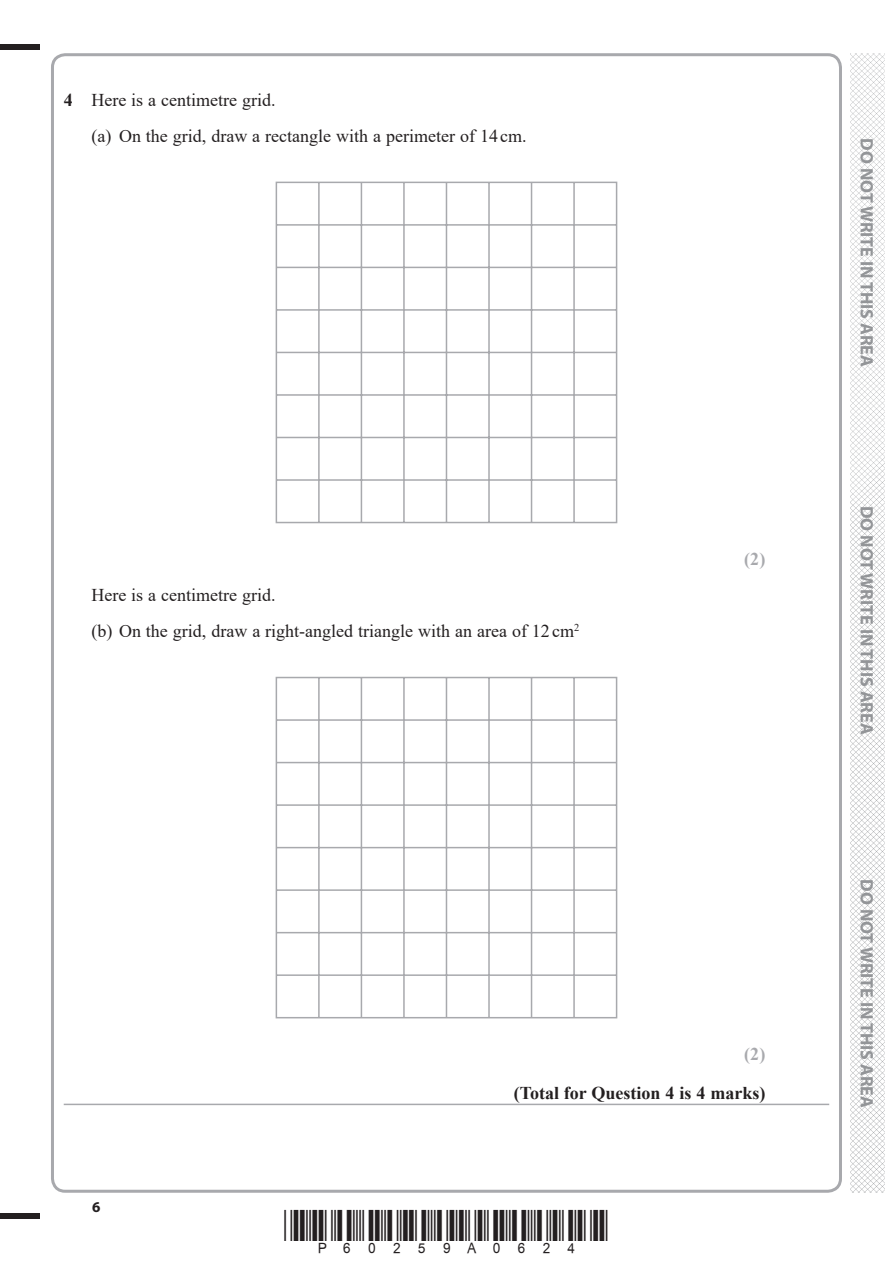
<style>
.page{position:relative;width:893px;height:1263px;background:#fff}
.page>*{position:absolute;margin:0;border:0;box-sizing:border-box;transform-origin:0 0}
.t1{font:18px/36px "Times New Roman";color:#231f20}
.t2{font:700 18px "Myriad Pro";color:#939598}
.t3{font:700 18px "Times New Roman";color:#231f20}
.t4{font:700 18px "Times New Roman";color:#a8a9ad}
.t5{font:700 15px "Myriad Pro";color:#231f20}
.s1{font-weight:700}
</style>
<div class="page">
<div style="left:0;top:44px;width:40px;height:5px;background:#231f20"></div>
<div style="left:0;top:1214px;width:40px;height:5px;background:#231f20"></div>
<img style="left:850px;top:53px;width:34px;height:1140px">
<hr style="left:64px;top:1104px;width:765px;height:1px;background:#a8a9ad">
<svg style="left:275px;top:181px;width:343px;height:343px"></svg>
<svg style="left:275px;top:676px;width:343px;height:343px"></svg>
<p class="t1" style="left:91px;top:82px;width:437px;text-indent:-28px"><span class="s1">4</span> Here is a centimetre grid.<br>(a) On the grid, draw a rectangle with a perimeter of 14 cm.</p>
<p class="t1" style="left:91px;top:577px;width:489px">Here is a centimetre grid.<br>(b) On the grid, draw a right-angled triangle with an area of 12 cm<sup>2</sup></p>
<p class="t4" style="left:744px;top:549px;width:23px">(2)</p>
<p class="t5" style="left:92px;top:1198px;width:10px">6</p>
<p class="t4" style="left:744px;top:1044px;width:23px">(2)</p>
<p class="t3" style="left:514px;top:1083px;width:253px">(Total for Question 4 is 4 marks)</p>
<p class="t2" style="left:877px;top:138px;width:230px;rotate:90deg">DO NOT WRITE IN THIS AREA</p>
<p class="t2" style="left:877px;top:506px;width:230px;rotate:90deg">DO NOT WRITE IN THIS AREA</p>
<p class="t2" style="left:877px;top:879px;width:230px;rotate:90deg">DO NOT WRITE IN THIS AREA</p>
</div>
